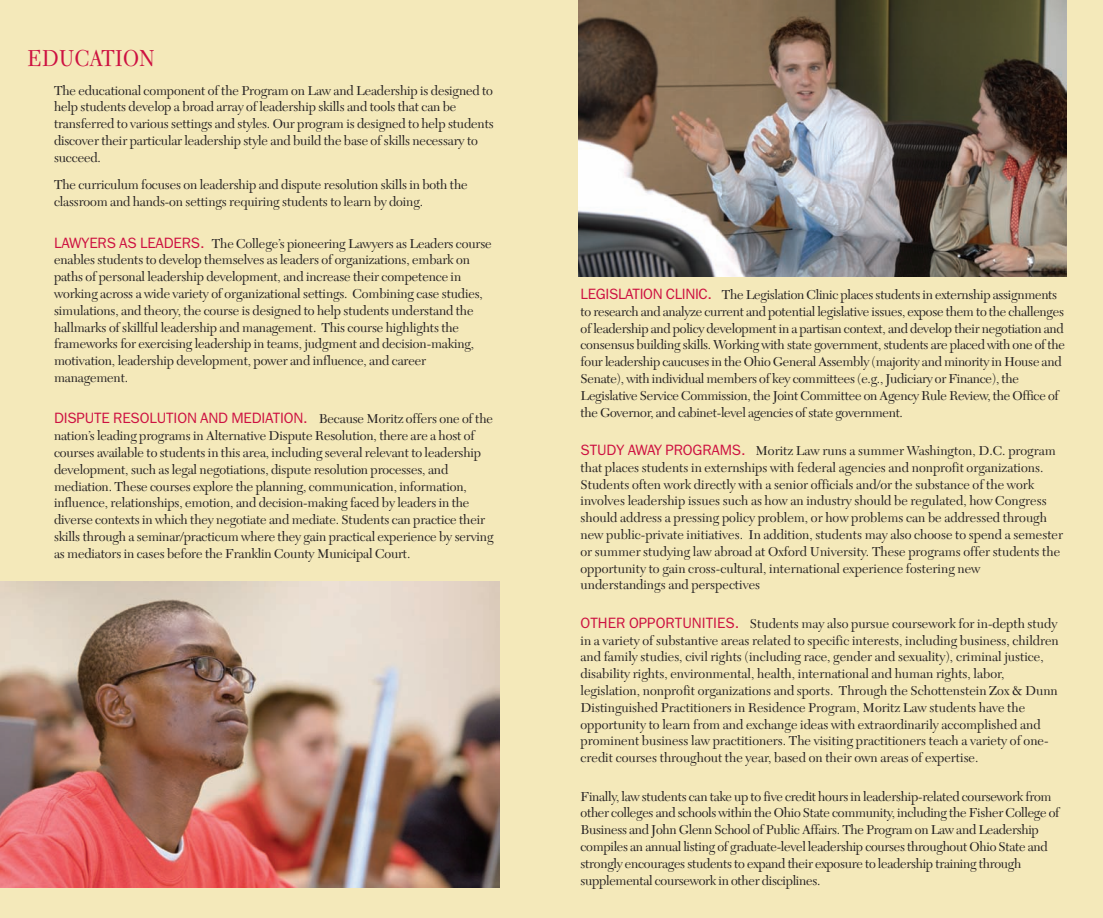
<style>
.page{position:relative;width:1103px;height:918px;background:#f4e9ba}
.page>*{position:absolute;margin:0;border:0;box-sizing:border-box;transform-origin:0 0}
.t1{font:24.15px "New Caledonia";color:#cd1141;scale:.87 1}
.t2{font:15px "Franklin Gothic";letter-spacing:-.01em;color:#cd1141}
.t3{font:13.5px/16.8px "New Caledonia";letter-spacing:-.01em;color:#231f20}
.s1{font-family:"Franklin Gothic";font-size:15px;color:#cd1141}
.s2{font-family:"New Caledonia";font-size:13.5px;color:#231f20}
</style>
<div class="page">
<img style="left:0;top:582px;width:500px;height:306px">
<img style="left:579px;top:0;width:487px;height:276px">
<h1 class="t1" style="left:27px;top:48px;width:149px">EDUCATION</h1>
<p class="t3" style="left:54px;top:83px;width:441px">The educational component of the Program on Law and Leadership is designed to help students develop a broad array of leadership skills and tools that can be transferred to various settings and styles. Our program is designed to help students discover their particular leadership style and build the base of skills necessary to succeed.</p>
<p class="t3" style="left:54px;top:178px;width:415px">The curriculum focuses on leadership and dispute resolution skills in both the classroom and hands-on settings requiring students to learn by doing.</p>
<p class="t3" style="left:54px;top:236px;width:439px"><span class="s1">LAWYERS AS LEADERS.</span> The College’s pioneering Lawyers as Leaders course enables students to develop themselves as leaders of organizations, embark on paths of personal leadership development, and increase their competence in working across a wide variety of organizational settings. Combining case studies, simulations, and theory, the course is designed to help students understand the hallmarks of skillful leadership and management. This course highlights the frameworks for exercising leadership in teams, judgment and decision-making, motivation, leadership development, power and influence, and career management.</p>
<p class="t2" style="left:54px;top:409px;width:440px">DISPUTE RESOLUTION AND MEDIATION. <span class="s2">Because Moritz offers one of the</span></p>
<p class="t3" style="left:54px;top:429px;width:441px">nation’s leading programs in Alternative Dispute Resolution, there are a host of courses available to students in this area, including several relevant to leadership development, such as legal negotiations, dispute resolution processes, and mediation. These courses explore the planning, communication, information, influence, relationships, emotion, and decision-making faced by leaders in the diverse contexts in which they negotiate and mediate. Students can practice their skills through a seminar/practicum where they gain practical experience by serving as mediators in cases before the Franklin County Municipal Court.</p>
<p class="t3" style="left:580px;top:288px;width:486px"><span class="s1">LEGISLATION CLINIC.</span> The Legislation Clinic places students in externship assignments to research and analyze current and potential legislative issues, expose them to the challenges of leadership and policy development in a partisan context, and develop their negotiation and consensus building skills. Working with state government, students are placed with one of the four leadership caucuses in the Ohio General Assembly (majority and minority in House and Senate), with individual members of key committees (e.g., Judiciary or Finance), the Legislative Service Commission, the Joint Committee on Agency Rule Review, the Office of the Governor, and cabinet-level agencies of state government.</p>
<p class="t3" style="left:580px;top:444px;width:484px"><span class="s1">STUDY AWAY PROGRAMS.</span> Moritz Law runs a summer Washington, D.C. program that places students in externships with federal agencies and nonprofit organizations.<br>Students often work directly with a senior officials and/or the substance of the work involves leadership issues such as how an industry should be regulated, how Congress should address a pressing policy problem, or how problems can be addressed through new public-private initiatives. In addition, students may also choose to spend a semester or summer studying law abroad at Oxford University. These programs offer students the opportunity to gain cross-cultural, international experience fostering new understandings and perspectives</p>
<p class="t3" style="left:580px;top:616px;width:480px"><span class="s1">OTHER OPPORTUNITIES.</span> Students may also pursue coursework for in-depth study in a variety of substantive areas related to specific interests, including business, children and family studies, civil rights (including race, gender and sexuality), criminal justice, disability rights, environmental, health, international and human rights, labor, legislation, nonprofit organizations and sports. Through the Schottenstein Zox &amp; Dunn Distinguished Practitioners in Residence Program, Moritz Law students have the opportunity to learn from and exchange ideas with extraordinarily accomplished and prominent business law practitioners. The visiting practitioners teach a variety of one&shy;credit courses throughout the year, based on their own areas of expertise.</p>
<p class="t3" style="left:581px;top:789px;width:480px">Finally, law students can take up to five credit hours in leadership-related coursework from other colleges and schools within the Ohio State community, including the Fisher College of Business and John Glenn School of Public Affairs. The Program on Law and Leadership compiles an annual listing of graduate-level leadership courses throughout Ohio State and strongly encourages students to expand their exposure to leadership training through supplemental coursework in other disciplines.</p>
</div>
